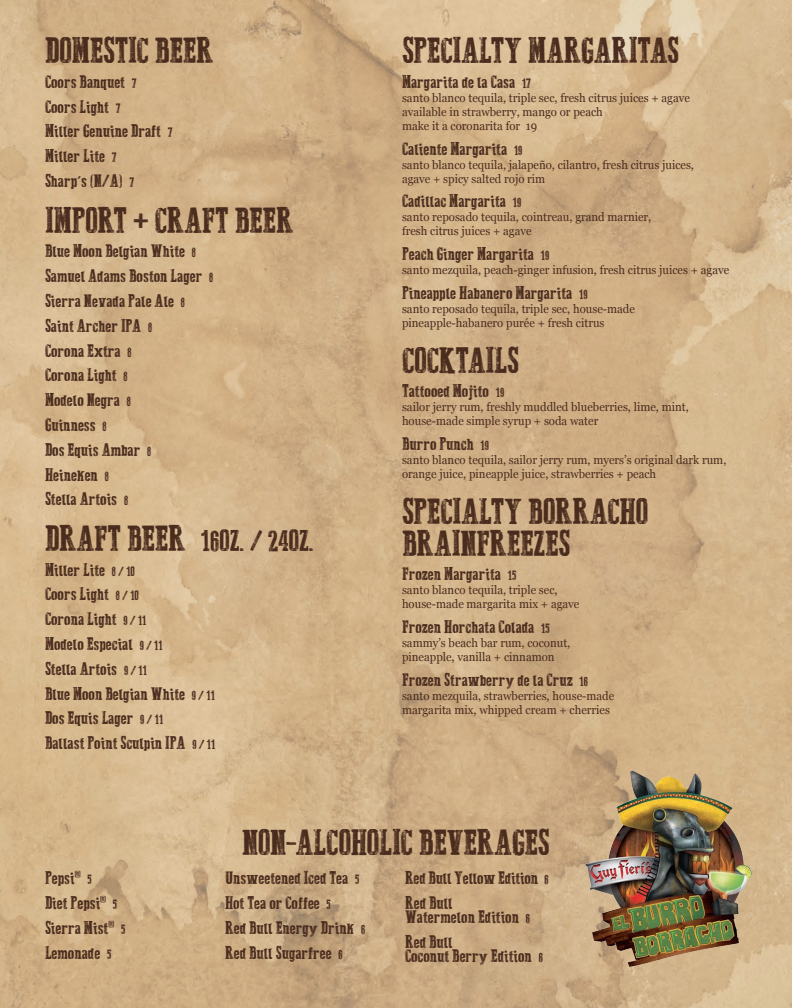
<style>
.page{position:relative;width:792px;height:1008px;background:#fff}
.page>*{position:absolute;margin:0;border:0;box-sizing:border-box;transform-origin:0 0}
.Subhead{font:36px/32px "Dust West";letter-spacing:-.005em;color:#4a2c1e}
.Subhead-2{font:30px "Dust West";letter-spacing:-.005em;color:#4a2c1e}
.Beers{font:18px/14px "Dust West";color:#4a2c1e}
.Description{font:12px/14px "Georgia";color:#4a2c1e;scale:.95 1}
.s1{font-size:13.5px}
.s2{font-size:36px}
</style>
<div class="page">
<img style="left:0;top:0;width:792px;height:1008px">
<img style="left:583px;top:768px;width:170px;height:202px">
<p class="Subhead" style="left:45px;top:35px;width:170px">DOMESTIC BEER</p>
<p class="Beers" style="left:45px;top:75px;width:93px">Coors Banquet <span class="s1">7</span></p>
<p class="Beers" style="left:45px;top:100px;width:77px">Coors Light <span class="s1">7</span></p>
<p class="Beers" style="left:45px;top:124px;width:129px">Miller Genuine Draft <span class="s1">7</span></p>
<p class="Beers" style="left:45px;top:149px;width:73px">Miller Lite <span class="s1">7</span></p>
<p class="Beers" style="left:45px;top:174px;width:91px">Sharp’s (N/A) <span class="s1">7</span></p>
<p class="Subhead" style="left:45px;top:204px;width:250px">IMPORT + CRAFT BEER</p>
<p class="Beers" style="left:45px;top:244px;width:152px">Blue Moon Belgian White <span class="s1">8</span></p>
<p class="Beers" style="left:45px;top:269px;width:170px">Samuel Adams Boston Lager <span class="s1">8</span></p>
<p class="Beers" style="left:45px;top:294px;width:141px">Sierra Nevada Pale Ale <span class="s1">8</span></p>
<p class="Beers" style="left:45px;top:319px;width:109px">Saint Archer IPA <span class="s1">8</span></p>
<p class="Beers" style="left:45px;top:343px;width:88px">Corona Extra <span class="s1">8</span></p>
<p class="Beers" style="left:45px;top:368px;width:84px">Corona Light <span class="s1">8</span></p>
<p class="Beers" style="left:45px;top:393px;width:87px">Modelo Negra <span class="s1">8</span></p>
<p class="Beers" style="left:45px;top:418px;width:63px">Guinness <span class="s1">8</span></p>
<p class="Beers" style="left:45px;top:443px;width:108px">Dos Equis Ambar <span class="s1">8</span></p>
<p class="Beers" style="left:45px;top:467px;width:65px">Heineken <span class="s1">8</span></p>
<p class="Beers" style="left:45px;top:492px;width:85px">Stella Artois <span class="s1">8</span></p>
<p class="Subhead-2" style="left:45px;top:524px;width:271px"><span class="s2">DRAFT BEER</span> 16OZ. / 24OZ.</p>
<p class="Beers" style="left:45px;top:563px;width:91px">Miller Lite <span class="s1">8 / 10</span></p>
<p class="Beers" style="left:45px;top:587px;width:95px">Coors Light <span class="s1">8 / 10</span></p>
<p class="Beers" style="left:45px;top:612px;width:103px">Corona Light <span class="s1">9 / 11</span></p>
<p class="Beers" style="left:45px;top:637px;width:119px">Modelo Especial <span class="s1">9 / 11</span></p>
<p class="Beers" style="left:45px;top:662px;width:104px">Stella Artois <span class="s1">9 / 11</span></p>
<p class="Beers" style="left:45px;top:687px;width:171px">Blue Moon Belgian White <span class="s1">9 / 11</span></p>
<p class="Beers" style="left:45px;top:711px;width:120px">Dos Equis Lager <span class="s1">9 / 11</span></p>
<p class="Beers" style="left:45px;top:736px;width:172px">Ballast Point Sculpin IPA <span class="s1">9 / 11</span></p>
<p class="Subhead" style="left:402px;top:35px;width:279px">SPECIALTY MARGARITAS</p>
<p class="Beers" style="left:402px;top:75px;width:131px">Margarita de la Casa <span class="s1">17</span></p>
<p class="Description" style="left:402px;top:90px;width:305px">santo blanco tequila, triple sec, fresh citrus juices + agave</p>
<p class="Description" style="left:402px;top:104px;width:213px">available in strawberry, mango or peach</p>
<p class="Description" style="left:402px;top:118px;width:144px">make it a coronarita for 19</p>
<p class="Beers" style="left:402px;top:142px;width:122px">Caliente Margarita <span class="s1">19</span></p>
<p class="Description" style="left:402px;top:157px;width:309px">santo blanco tequila, jalapeño, cilantro, fresh citrus juices, agave + spicy salted rojo rim</p>
<p class="Beers" style="left:402px;top:194px;width:121px">Cadillac Margarita <span class="s1">19</span></p>
<p class="Description" style="left:402px;top:210px;width:264px">santo reposado tequila, cointreau, grand marnier, fresh citrus juices + agave</p>
<p class="Beers" style="left:402px;top:247px;width:149px">Peach Ginger Margarita <span class="s1">19</span></p>
<p class="Description" style="left:402px;top:263px;width:346px">santo mezquila, peach-ginger infusion, fresh citrus juices + agave</p>
<p class="Beers" style="left:402px;top:286px;width:187px">Pineapple Habanero Margarita <span class="s1">19</span></p>
<p class="Description" style="left:402px;top:301px;width:247px">santo reposado tequila, triple sec, house-made pineapple-habanero purée + fresh citrus</p>
<p class="Subhead" style="left:402px;top:344px;width:119px">COCKTAILS</p>
<p class="Beers" style="left:402px;top:384px;width:104px">Tattooed Mojito <span class="s1">19</span></p>
<p class="Description" style="left:402px;top:400px;width:304px">sailor jerry rum, freshly muddled blueberries, lime, mint, house-made simple syrup + soda water</p>
<p class="Beers" style="left:402px;top:437px;width:88px">Burro Punch <span class="s1">19</span></p>
<p class="Description" style="left:402px;top:452px;width:343px">santo blanco tequila, sailor jerry rum, myers’s original dark rum, orange juice, pineapple juice, strawberries + peach</p>
<p class="Subhead" style="left:402px;top:496px;width:248px">SPECIALTY BORRACHO<br>BRAINFREEZES</p>
<p class="Beers" style="left:402px;top:567px;width:116px">Frozen Margarita <span class="s1">15</span></p>
<p class="Description" style="left:402px;top:583px;width:188px">santo blanco tequila, triple sec, house-made margarita mix + agave</p>
<p class="Beers" style="left:402px;top:620px;width:149px">Frozen Horchata Colada <span class="s1">15</span></p>
<p class="Description" style="left:402px;top:636px;width:179px">sammy’s beach bar rum, coconut, pineapple, vanilla + cinnamon</p>
<p class="Beers" style="left:402px;top:673px;width:188px">Frozen Strawberry de la Cruz <span class="s1">16</span></p>
<p class="Description" style="left:402px;top:688px;width:225px">santo mezquila, strawberries, house-made margarita mix, whipped cream + cherries</p>
<p class="Beers" style="left:45px;top:871px;width:48px">Pepsi<sup>®</sup> <span class="s1">5</span></p>
<p class="Beers" style="left:45px;top:896px;width:74px">Diet Pepsi<sup>®</sup> <span class="s1">5</span></p>
<p class="Beers" style="left:45px;top:921px;width:82px">Sierra Mist<sup>®</sup> <span class="s1">5</span></p>
<p class="Beers" style="left:45px;top:946px;width:68px">Lemonade <span class="s1">5</span></p>
<p class="Subhead" style="left:242px;top:827px;width:309px">NON-ALCOHOLIC BEVERAGES</p>
<p class="Beers" style="left:225px;top:871px;width:136px">Unsweetened Iced Tea <span class="s1">5</span></p>
<p class="Beers" style="left:225px;top:896px;width:107px">Hot Tea or Coffee <span class="s1">5</span></p>
<p class="Beers" style="left:225px;top:921px;width:142px">Red Bull Energy Drink <span class="s1">6</span></p>
<p class="Beers" style="left:225px;top:946px;width:119px">Red Bull Sugarfree <span class="s1">6</span></p>
<p class="Beers" style="left:405px;top:871px;width:145px">Red Bull Yellow Edition <span class="s1">6</span></p>
<p class="Beers" style="left:405px;top:896px;width:127px">Red Bull<br>Watermelon Edition <span class="s1">6</span></p>
<p class="Beers" style="left:405px;top:935px;width:139px">Red Bull<br>Coconut Berry Edition <span class="s1">6</span></p>
</div>
